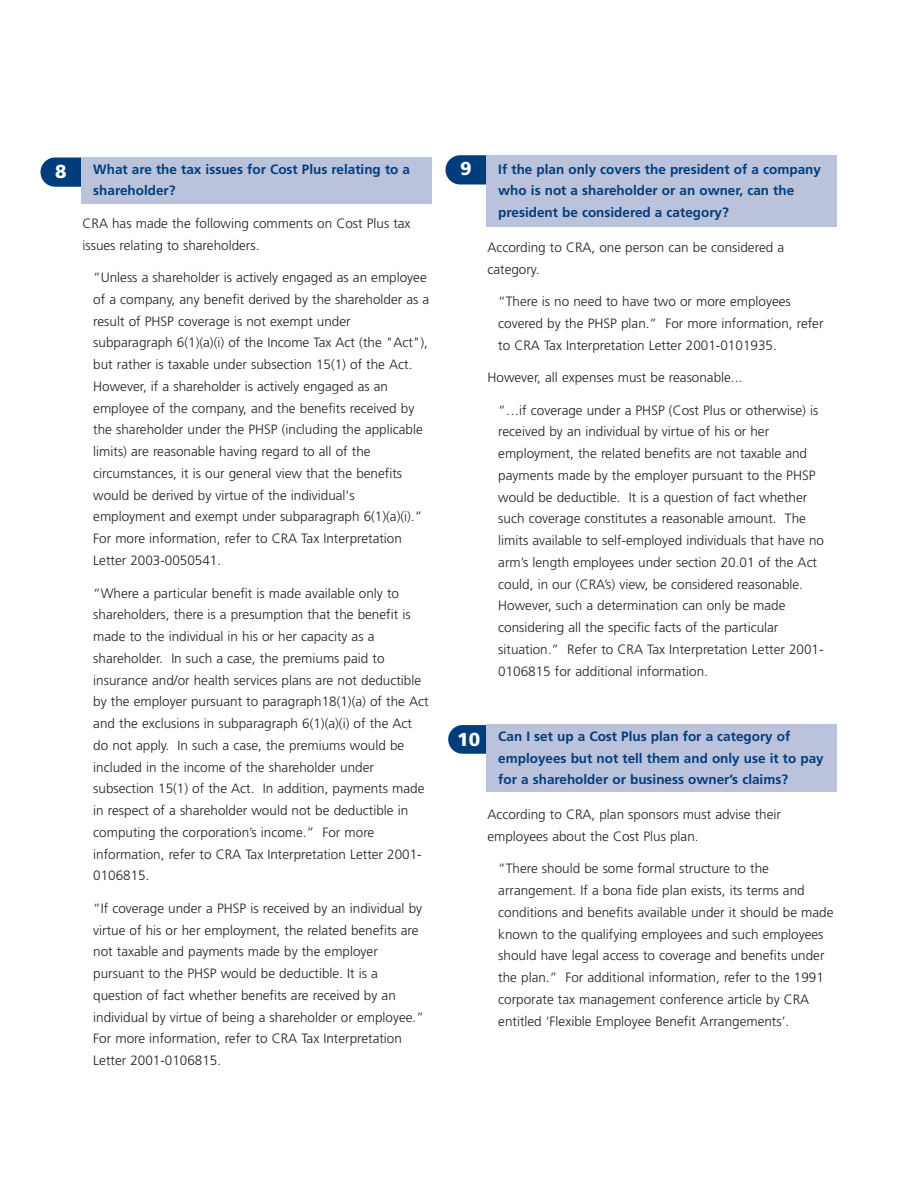
<style>
.page{position:relative;width:918px;height:1188px;background:#fff}
.page>*{position:absolute;margin:0;border:0;box-sizing:border-box;transform-origin:0 0}
.t1{font:900 18.75px "Frutiger";color:#fff}
.t2{font:300 13.5px/21.8px "Frutiger";color:#231f20}
.t3{font:700 13.5px/21.8px "Frutiger";color:#013d7d}
</style>
<div class="page">
<div style="left:448px;top:725px;width:54px;height:29px;background:#013d7d;border-radius:14px"></div>
<div style="left:486px;top:724px;width:351px;height:68px;background:#bbc2db"></div>
<div style="left:40px;top:158px;width:186px;height:29px;background:#013d7d;border-radius:15px"></div>
<div style="left:81px;top:158px;width:351px;height:46px;background:#bbc2db"></div>
<div style="left:446px;top:155px;width:185px;height:29px;background:#013d7d;border-radius:15px"></div>
<div style="left:486px;top:155px;width:351px;height:72px;background:#bbc2db"></div>
<h1 class="t1" style="left:55px;top:164px;width:13px">8</h1>
<p class="t3" style="left:93px;top:159px;width:318px">What are the tax issues for Cost Plus relating to a</p>
<h1 class="t1" style="left:460px;top:161px;width:13px">9</h1>
<p class="t3" style="left:93px;top:181px;width:84px">shareholder?</p>
<p class="t2" style="left:82px;top:213px;width:330px">CRA has made the following comments on Cost Plus tax issues relating to shareholders.</p>
<p class="t2" style="left:93px;top:268px;width:338px">“Unless a shareholder is actively engaged as an employee of a company, any benefit derived by the shareholder as a result of PHSP coverage is not exempt under subparagraph 6(1)(a)(i) of the Income Tax Act (the "Act"), but rather is taxable under subsection 15(1) of the Act.<br>However, if a shareholder is actively engaged as an employee of the company, and the benefits received by the shareholder under the PHSP (including the applicable limits) are reasonable having regard to all of the circumstances, it is our general view that the benefits would be derived by virtue of the individual's employment and exempt under subparagraph 6(1)(a)(i).” For more information, refer to CRA Tax Interpretation Letter 2003-0050541.</p>
<p class="t2" style="left:93px;top:583px;width:337px">“Where a particular benefit is made available only to shareholders, there is a presumption that the benefit is made to the individual in his or her capacity as a shareholder. In such a case, the premiums paid to insurance and/or health services plans are not deductible by the employer pursuant to paragraph18(1)(a) of the Act and the exclusions in subparagraph 6(1)(a)(i) of the Act do not apply. In such a case, the premiums would be included in the income of the shareholder under subsection 15(1) of the Act. In addition, payments made in respect of a shareholder would not be deductible in computing the corporation’s income.” For more information, refer to CRA Tax Interpretation Letter 2001- 0106815.</p>
<p class="t2" style="left:93px;top:898px;width:332px">“If coverage under a PHSP is received by an individual by virtue of his or her employment, the related benefits are not taxable and payments made by the employer pursuant to the PHSP would be deductible. It is a question of fact whether benefits are received by an individual by virtue of being a shareholder or employee.” For more information, refer to CRA Tax Interpretation Letter 2001-0106815.</p>
<h1 class="t1" style="left:457px;top:732px;width:24px">10</h1>
<p class="t3" style="left:498px;top:159px;width:324px">If the plan only covers the president of a company who is not a shareholder or an owner, can the president be considered a category?</p>
<p class="t2" style="left:488px;top:237px;width:298px">According to CRA, one person can be considered a category.</p>
<p class="t2" style="left:498px;top:292px;width:327px">“There is no need to have two or more employees covered by the PHSP plan.” For more information, refer to CRA Tax Interpretation Letter 2001-0101935.</p>
<p class="t2" style="left:488px;top:368px;width:256px">However, all expenses must be reasonable...</p>
<p class="t2" style="left:498px;top:400px;width:327px">“…if coverage under a PHSP (Cost Plus or otherwise) is received by an individual by virtue of his or her employment, the related benefits are not taxable and payments made by the employer pursuant to the PHSP would be deductible. It is a question of fact whether such coverage constitutes a reasonable amount. The limits available to self-employed individuals that have no arm’s length employees under section 20.01 of the Act could, in our (CRA’s) view, be considered reasonable.<br>However, such a determination can only be made considering all the specific facts of the particular situation.” Refer to CRA Tax Interpretation Letter 2001- 0106815 for additional information.</p>
<p class="t3" style="left:498px;top:726px;width:327px">Can I set up a Cost Plus plan for a category of employees but not tell them and only use it to pay for a shareholder or business owner’s claims?</p>
<p class="t2" style="left:488px;top:805px;width:295px">According to CRA, plan sponsors must advise their employees about the Cost Plus plan.</p>
<p class="t2" style="left:498px;top:859px;width:337px">“There should be some formal structure to the arrangement. If a bona fide plan exists, its terms and conditions and benefits available under it should be made known to the qualifying employees and such employees should have legal access to coverage and benefits under the plan.” For additional information, refer to the 1991 corporate tax management conference article by CRA entitled ‘Flexible Employee Benefit Arrangements’.</p>
</div>
